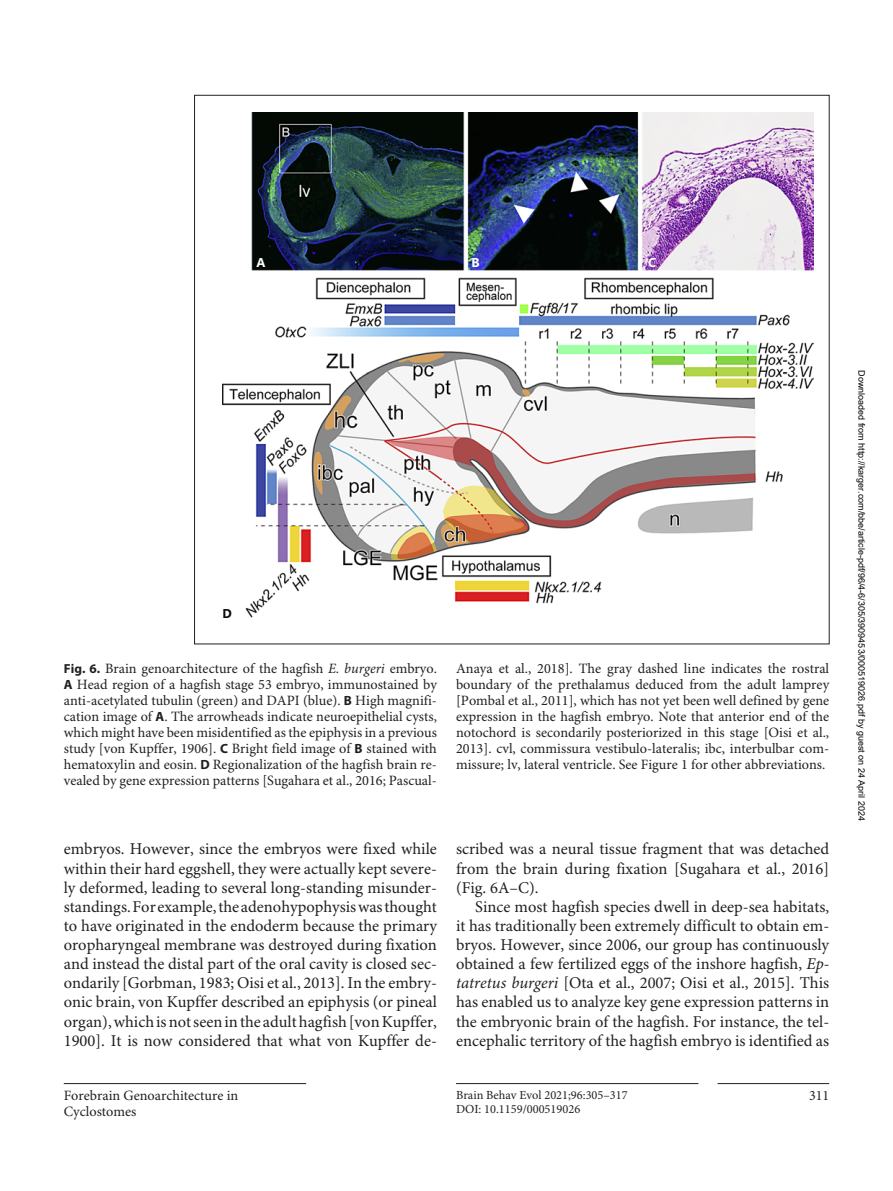
<style>
.page{position:relative;width:893px;height:1191px;background:#fff}
.page>*{position:absolute;margin:0;border:0;box-sizing:border-box;transform-origin:0 0}
.t1{font:16.5px/19px "Minion Pro";color:#231f20;text-align:justify}
.t2{font:14.25px/15.9px "Minion Pro";color:#231f20;text-align:justify}
.t3{font:700 12.75px "Segoe UI";color:#fff}
.t4{font:700 12.75px "Segoe UI";color:#0e0e09}
.t5{font:12.3px "Minion Pro";color:#231f20}
.t6{font:9px "Arial";color:#000}
.s1{font-family:"Myriad Pro";font-weight:700;font-size:13.2px}
.s2{font-style:italic}
.s3{font-family:"Myriad Pro";font-weight:700;font-size:13.35px}
</style>
<div class="page">
<hr style="left:718px;top:1083px;width:111px;height:1px;background:#231f20">
<hr style="left:456px;top:1083px;width:242px;height:1px;background:#231f20">
<hr style="left:64px;top:1083px;width:242px;height:1px;background:#231f20">
<img style="left:223px;top:112px;width:590px;height:506px">
<p class="t3" style="left:256px;top:251px;width:10px">A</p>
<p class="t3" style="left:471px;top:251px;width:10px">B</p>
<p class="t3" style="left:648px;top:251px;width:9px">C</p>
<p class="t4" style="left:223px;top:602px;width:11px">D</p>
<p class="t2" style="left:64px;top:661px;width:375px"><span class="s1">Fig. 6.</span> Brain genoarchitecture of the hagfish <span class="s2">E. burgeri</span> embryo.<br><span class="s3">A</span> Head region of a hagfish stage 53 embryo, immunostained by anti-acetylated tubulin (green) and DAPI (blue). <span class="s3">B</span> High magnifi&shy;cation image of <span class="s3">A</span>. The arrowheads indicate neuroepithelial cysts, which might have been misidentified as the epiphysis in a previous study [von Kupffer, 1906]. <span class="s3">C</span> Bright field image of <span class="s3">B</span> stained with hematoxylin and eosin. <span class="s3">D</span> Regionalization of the hagfish brain re&shy;vealed by gene expression patterns [Sugahara et al., 2016; Pascual-</p>
<p class="t2" style="left:456px;top:661px;width:375px">Anaya et al., 2018]. The gray dashed line indicates the rostral boundary of the prethalamus deduced from the adult lamprey [Pombal et al., 2011], which has not yet been well defined by gene expression in the hagfish embryo. Note that anterior end of the notochord is secondarily posteriorized in this stage [Oisi et al., 2013]. cvl, commissura vestibulo-lateralis; ibc, interbulbar com&shy;missure; lv, lateral ventricle. See Figure 1 for other abbreviations.</p>
<p class="t1" style="left:64px;top:840px;width:375px">embryos. However, since the embryos were fixed while within their hard eggshell, they were actually kept severe&shy;ly deformed, leading to several long-standing misunder&shy;standings. For example, the adenohypophysis was thought to have originated in the endoderm because the primary oropharyngeal membrane was destroyed during fixation and instead the distal part of the oral cavity is closed sec&shy;ondarily [Gorbman, 1983; Oisi et al., 2013]. In the embry&shy;onic brain, von Kupffer described an epiphysis (or pineal organ), which is not seen in the adult hagfish [von Kupffer, 1900]. It is now considered that what von Kupffer de-</p>
<p class="t1" style="left:456px;top:840px;width:375px">scribed was a neural tissue fragment that was detached from the brain during fixation [Sugahara et al., 2016] (Fig. 6A–C).</p>
<p class="t1" style="left:456px;top:897px;width:375px;text-indent:19px">Since most hagfish species dwell in deep-sea habitats, it has traditionally been extremely difficult to obtain em&shy;bryos. However, since 2006, our group has continuously obtained a few fertilized eggs of the inshore hagfish, <span class="s2">Ep&shy;tatretus burgeri</span> [Ota et al., 2007; Oisi et al., 2015]. This has enabled us to analyze key gene expression patterns in the embryonic brain of the hagfish. For instance, the tel&shy;encephalic territory of the hagfish embryo is identified as</p>
<p class="t2" style="left:64px;top:1088px;width:176px">Forebrain Genoarchitecture in<br>Cyclostomes</p>
<p class="t5" style="left:456px;top:1087px;width:173px">Brain Behav Evol 2021;96:305–317</p>
<p class="t2" style="left:809px;top:1088px;width:22px">311</p>
<p class="t5" style="left:456px;top:1101px;width:126px">DOI: 10.1159/000519026</p>
<p class="t6" style="left:865px;top:370px;width:451px;rotate:90deg">Downloaded from http://karger.com/bbe/article-pdf/96/4-6/305/3909453/000519026.pdf by guest on 24 April 2024</p>
</div>
